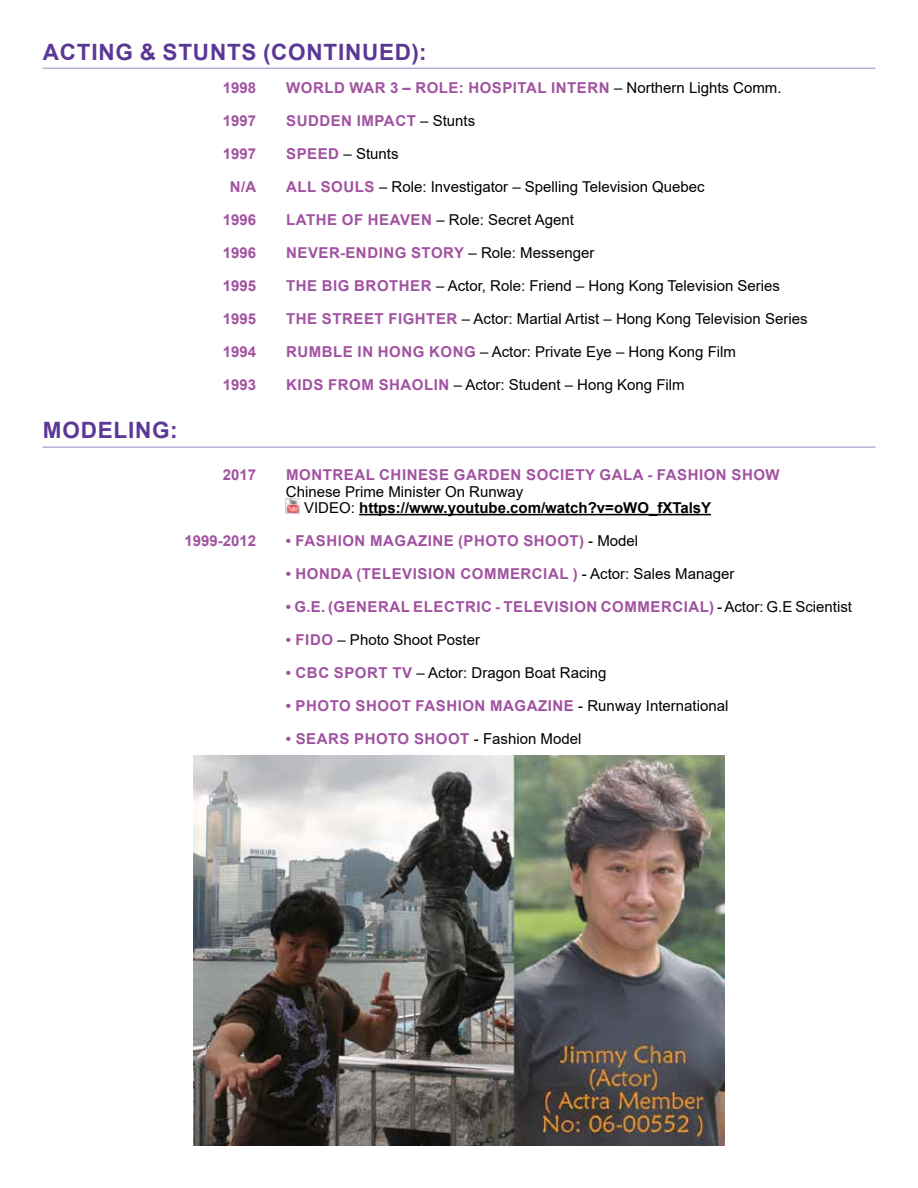
<style>
.page{position:relative;width:918px;height:1188px;background:#fff}
.page>*{position:absolute;margin:0;border:0;box-sizing:border-box;transform-origin:0 0}
.t1{font:700 22.5px "Arial";letter-spacing:.035em;color:#5c3896}
.t2{font:700 15px "Arial";letter-spacing:.035em;color:#a152a0}
.t3{font:15px "Arial";color:#000}
.t4{font:700 15px/16.5px "Arial";color:#000}
.t5{font:700 15px "Arial";color:#a152a0}
.s1{font-weight:400;color:#000}
.s2{font-weight:700;color:#a152a0}
.s3{font-weight:400}
</style>
<div class="page">
<hr style="left:43px;top:446px;width:832px;height:2px;background:#b4b2d9">
<hr style="left:359px;top:514px;width:352px;height:1px;background:#000">
<img style="left:286px;top:499px;width:14px;height:14px">
<hr style="left:43px;top:68px;width:832px;height:1px;background:#b4b2d9">
<img style="left:194px;top:755px;width:530px;height:391px">
<h1 class="t1" style="left:43px;top:36px;width:33px">ACTING</h1>
<h1 class="t1" style="left:140px;top:36px;width:40px">&amp; STUNTS</h1>
<h1 class="t1" style="left:263px;top:36px;width:165px">(CONTINUED):</h1>
<p class="t2" style="left:286px;top:78px;width:497px">WORLD WAR 3 – ROLE: HOSPITAL INTERN <span class="s1">– Northern Lights Comm.</span></p>
<p class="t2" style="left:286px;top:111px;width:191px">SUDD EN IM PACT <span class="s1">– Stunts</span></p>
<p class="t3" style="left:286px;top:144px;width:114px"><span class="s2">SPEED</span> – Stunts</p>
<p class="t3" style="left:286px;top:177px;width:420px"><span class="s2">ALL SOULS</span> – Role: Investigator – Spelling Television Quebec</p>
<p class="t3" style="left:286px;top:210px;width:289px"><span class="s2">LATHE OF H EAVEN</span> – Role: Secret Agent</p>
<p class="t2" style="left:286px;top:243px;width:310px">N EVER-ENDING STORY <span class="s1">– Role: Messenger</span></p>
<p class="t3" style="left:286px;top:276px;width:495px"><span class="s2">THE BIG BROTHER</span> – Actor, Role: Friend – Hong Kong Television Series</p>
<p class="t3" style="left:286px;top:309px;width:523px"><span class="s2">THE STREET FIGHTER</span> – Actor: Martial Artist – Hong Kong Television Series</p>
<p class="t2" style="left:286px;top:342px;width:35px">RUMBL</p>
<p class="t3" style="left:343px;top:342px;width:395px"><span class="s2">E I N H ONG KONG</span> – Actor: Private Eye – Hong Kong Film</p>
<p class="t3" style="left:286px;top:375px;width:400px"><span class="s2">KIDS FROM SHAOLIN</span> – Actor: Student – Hong Kong Film</p>
<p class="t2" style="left:223px;top:78px;width:35px">1998</p>
<p class="t2" style="left:223px;top:111px;width:35px">1997</p>
<p class="t2" style="left:223px;top:144px;width:35px">1997</p>
<p class="t2" style="left:230px;top:177px;width:25px">N/A</p>
<p class="t2" style="left:223px;top:210px;width:35px">1996</p>
<p class="t2" style="left:223px;top:243px;width:35px">1996</p>
<p class="t2" style="left:223px;top:276px;width:35px">1995</p>
<p class="t2" style="left:223px;top:309px;width:35px">1995</p>
<p class="t2" style="left:223px;top:342px;width:35px">1994</p>
<p class="t2" style="left:223px;top:375px;width:35px">1993</p>
<h1 class="t1" style="left:43px;top:415px;width:136px">MODELING:</h1>
<p class="t2" style="left:223px;top:464px;width:35px">2017</p>
<p class="t5" style="left:184px;top:530px;width:73px">1999-2012</p>
<p class="t2" style="left:286px;top:464px;width:326px">MONTREAL CHINESE GARDEN SOCIETY GALA</p>
<p class="t2" style="left:648px;top:464px;width:134px">- FASHION SHOW</p>
<p class="t4" style="left:304px;top:483px;width:409px;text-indent:-18px"><span class="s3">Chinese Prime Minister On Runway<br>VIDEO:</span> HTTPS://WWW.YOUTUBE.COM/WATCH?V=OWO_FXTALSY</p>
<p class="t2" style="left:286px;top:530px;width:354px">• FASHION MAGAZINE (PHOTO SHOOT) <span class="s1">- Model</span></p>
<p class="t2" style="left:286px;top:563px;width:450px">• HONDA (TEL EVISION COMM ERCIAL ) <span class="s1">- Actor: Sales Manager</span></p>
<p class="t2" style="left:286px;top:596px;width:568px">• G.E. (GENERAL ELECTRIC - TELEVISION COMM ERCIAL) <span class="s1">- Actor: G.E Scientist</span></p>
<p class="t3" style="left:286px;top:629px;width:196px"><span class="s2">• FIDO</span> – Photo Shoot Poster</p>
<p class="t3" style="left:286px;top:662px;width:322px"><span class="s2">• CBC SPORT TV</span> – Actor: Dragon Boat Racing</p>
<p class="t2" style="left:286px;top:695px;width:444px">• PHOTO SHOOT FASHION MAGAZINE <span class="s1">- Runway International</span></p>
<p class="t2" style="left:286px;top:728px;width:297px">• SEARS PHOTO SHOOT <span class="s1">- Fashion Model</span></p>
</div>
